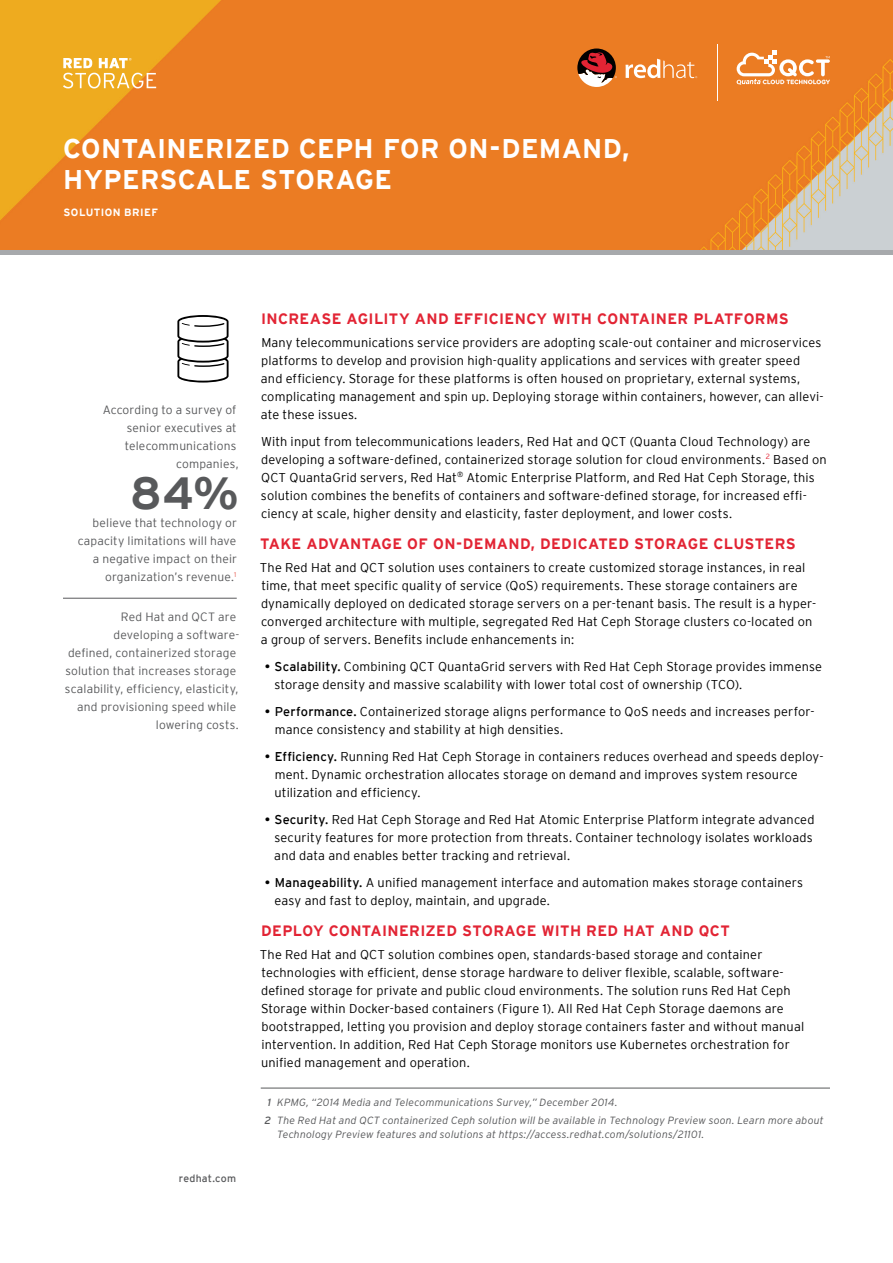
<style>
.page{position:relative;width:893px;height:1263px;background:#fff}
.page>*{position:absolute;margin:0;border:0;box-sizing:border-box;transform-origin:0 0}
.t1{font:700 45px "Interstate";color:#58595b}
.t2{font:700 27px/31.5px "Interstate";letter-spacing:.01em;color:#fff}
.t3{font:700 15px "Interstate";letter-spacing:.02em;color:#e22434}
.t4{font:300 12.75px/18px "Interstate";letter-spacing:.01em;color:#000}
.t5{font:300 12px/18px "Interstate";letter-spacing:.015em;color:#58595b;text-align:right}
.t6{font:italic 300 10.5px/18px "Interstate";letter-spacing:.015em;color:#58595b}
.t7{font:700 10.5px "Interstate";letter-spacing:.04em;color:#fff}
.t8{font:10.5px "Interstate";letter-spacing:.02em;color:#58595b}
.s1{font-weight:400}
</style>
<div class="page">
<img style="left:0;top:0;width:893px;height:250px">
<hr style="left:63px;top:598px;width:174px;height:1px;background:#58595b">
<hr style="left:261px;top:1088px;width:569px;height:1px;background:#58595b">
<svg style="left:177px;top:315px;width:52px;height:67px"></svg>
<hr style="left:717px;top:44px;width:1px;height:57px;background:#fff">
<svg style="left:625px;top:59px;width:72px;height:19px"></svg>
<svg style="left:577px;top:49px;width:40px;height:38px"></svg>
<svg style="left:737px;top:50px;width:93px;height:35px"></svg>
<svg style="left:63px;top:58px;width:93px;height:30px"></svg>
<div style="left:0;top:250px;width:893px;height:5px;background:#a7a9ac"></div>
<h2 class="t2" style="left:63px;top:132px;width:568px">CONTAINERIZED CEPH FOR ON-DEMAND,<br>HYPERSCALE STORAGE</h2>
<p class="t7" style="left:64px;top:206px;width:96px">SOLUTION BRIEF</p>
<p class="t5" style="left:103px;top:401px;width:137px">According to a survey of senior executives at telecommunications companies,</p>
<h1 class="t1" style="left:130px;top:468px;width:110px">84%</h1>
<p class="t5" style="left:78px;top:531px;width:161px">capacity limitations will have a negative impact on their organization’s revenue.<sup>1</sup></p>
<p class="t5" style="left:65px;top:608px;width:176px">Red Hat and QCT are developing a software-<br>defined, containerized storage solution that increases storage scalability, efficiency, elasticity, and provisioning speed while lowering costs.</p>
<p class="t5" style="left:93px;top:513px;width:146px">believe that technology or</p>
<p class="t8" style="left:179px;top:1172px;width:59px">redhat.com</p>
<p class="t3" style="left:261px;top:310px;width:529px">INCREASE AGILITY AND EFFICIENCY WITH CONTAINER PLATFORMS</p>
<p class="t4" style="left:261px;top:333px;width:564px">Many telecommunications service providers are adopting scale-out container and microservices platforms to develop and provision high-quality applications and services with greater speed and efficiency. Storage for these platforms is often housed on proprietary, external systems, complicating management and spin up. Deploying storage within containers, however, can allevi&shy;ate these issues.</p>
<p class="t4" style="left:261px;top:432px;width:567px">With input from telecommunications leaders, Red Hat and QCT (Quanta Cloud Technology) are developing a software-defined, containerized storage solution for cloud environments.<sup>2</sup> Based on QCT QuantaGrid servers, Red Hat<sup>®</sup> Atomic Enterprise Platform, and Red Hat Ceph Storage, this solution combines the benefits of containers and software-defined storage, for increased effi&shy;ciency at scale, higher density and elasticity, faster deployment, and lower costs.</p>
<p class="t3" style="left:260px;top:535px;width:537px">TAKE ADVANTAGE OF ON-DEMAND, DEDICATED STORAGE CLUSTERS</p>
<p class="t4" style="left:260px;top:558px;width:558px">The Red Hat and QCT solution uses containers to create customized storage instances, in real time, that meet specific quality of service (QoS) requirements. These storage containers are dynamically deployed on dedicated storage servers on a per-tenant basis. The result is a hyper&shy;converged architecture with multiple, segregated Red Hat Ceph Storage clusters co-located on a group of servers. Benefits include enhancements in:</p>
<p class="t4" style="left:274px;top:657px;width:549px;text-indent:-10px"><span class="s1">• Scalability.</span> Combining QCT QuantaGrid servers with Red Hat Ceph Storage provides immense storage density and massive scalability with lower total cost of ownership (TCO).</p>
<p class="t4" style="left:275px;top:702px;width:541px;text-indent:-10px"><span class="s1">• Performance.</span> Containerized storage aligns performance to QoS needs and increases perfor&shy;mance consistency and stability at high densities.</p>
<p class="t4" style="left:275px;top:747px;width:550px;text-indent:-10px"><span class="s1">• Efficiency.</span> Running Red Hat Ceph Storage in containers reduces overhead and speeds deploy&shy;ment. Dynamic orchestration allocates storage on demand and improves system resource utilization and efficiency.</p>
<p class="t4" style="left:274px;top:810px;width:542px;text-indent:-10px"><span class="s1">• Security.</span> Red Hat Ceph Storage and Red Hat Atomic Enterprise Platform integrate advanced security features for more protection from threats. Container technology isolates workloads and data and enables better tracking and retrieval.</p>
<p class="t4" style="left:274px;top:873px;width:530px;text-indent:-10px"><span class="s1">• Manageability.</span> A unified management interface and automation makes storage containers easy and fast to deploy, maintain, and upgrade.</p>
<p class="t3" style="left:261px;top:922px;width:470px">DEPLOY CONTAINERIZED STORAGE WITH RED HAT AND QCT</p>
<p class="t4" style="left:260px;top:945px;width:546px">The Red Hat and QCT solution combines open, standards-based storage and container technologies with efficient, dense storage hardware to deliver flexible, scalable, software&shy;defined storage for private and public cloud environments. The solution runs Red Hat Ceph Storage within Docker-based containers (Figure 1). All Red Hat Ceph Storage daemons are bootstrapped, letting you provision and deploy storage containers faster and without manual intervention. In addition, Red Hat Ceph Storage monitors use Kubernetes orchestration for unified management and operation.</p>
<p class="t6" style="left:265px;top:1094px;width:561px"><span class="s1">1</span> KPMG, “2014 Media and Telecommunications Survey,” December 2014.<br><span class="s1">2</span> The Red Hat and QCT containerized Ceph solution will be available in Technology Preview soon. Learn more about</p>
<p class="t6" style="left:277px;top:1125px;width:428px">Technology Preview features and solutions at https://access.redhat.com/solutions/21101.</p>
</div>
